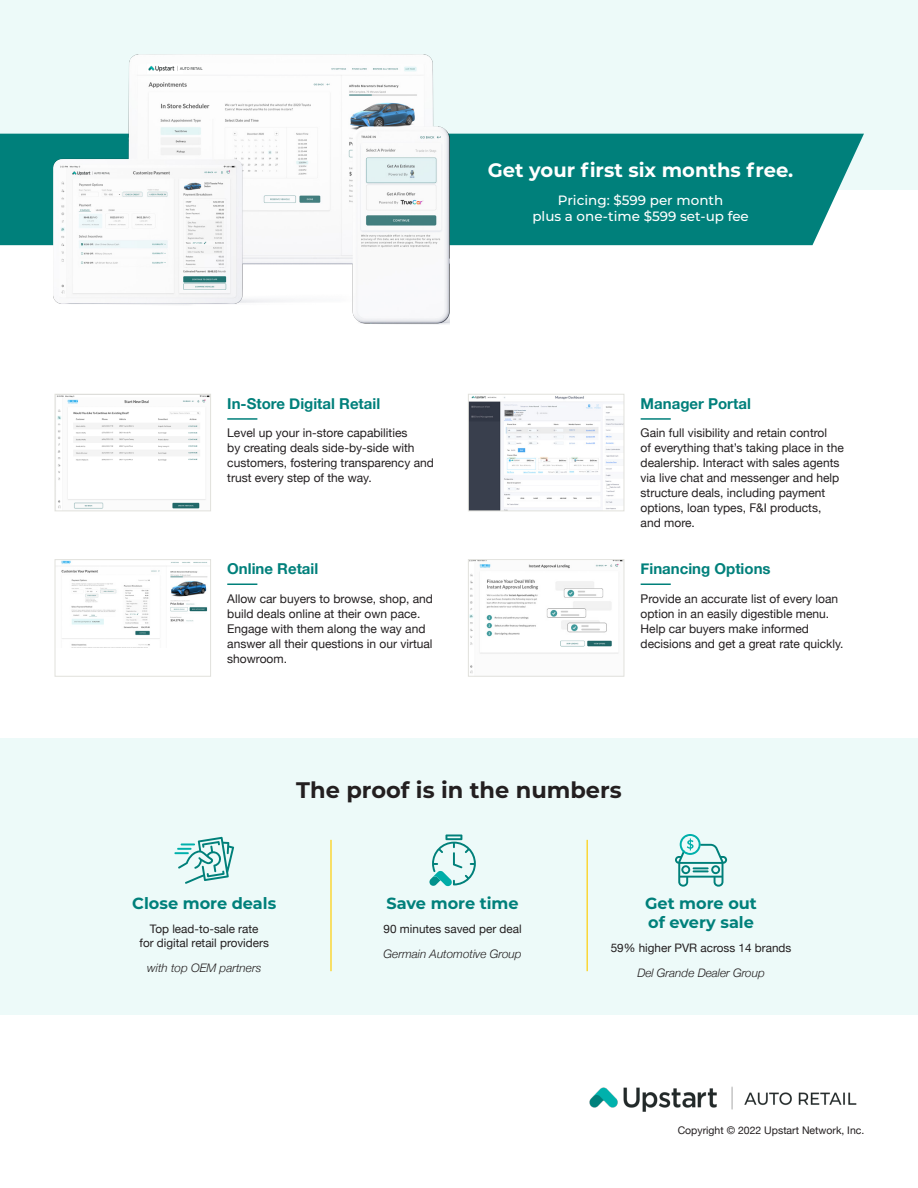
<style>
.page{position:relative;width:918px;height:1188px;background:#fff}
.page>*{position:absolute;margin:0;border:0;box-sizing:border-box;transform-origin:0 0}
.t1{font:700 22.5px "Montserrat";color:#231f20}
.t2{font:700 19.5px "Montserrat";color:#fff}
.t3{font:700 16.05px/19.4px "Montserrat";color:#00807b}
.t4{font:700 15px "Helvetica Neue";color:#00807b}
.t5{font:500 13.5px/16.2px "Montserrat";color:#fff;text-align:center}
.t6{font:12px/15px "Helvetica Neue";color:#231f20}
.t7{font:11.7px/14.1px "Helvetica Neue";color:#231f20;text-align:center}
.t8{font:italic 300 11.7px "Helvetica Neue";color:#231f20}
.t9{font:10.5px "Helvetica Neue";color:#231f20}
</style>
<div class="page">
<div style="left:0;top:0;width:918px;height:189px;background:#edfaf9"></div>
<div style="left:0;top:134px;width:864px;height:111px;background:#00807b"></div>
<img style="left:589px;top:1086px;width:268px;height:26px">
<div style="left:0;top:739px;width:918px;height:276px;background:#edfaf9"></div>
<hr style="left:330px;top:840px;width:2px;height:131px;background:#fc0">
<hr style="left:587px;top:840px;width:1px;height:131px;background:#fc0">
<svg style="left:174px;top:837px;width:60px;height:47px"></svg>
<svg style="left:675px;top:834px;width:52px;height:53px"></svg>
<svg style="left:429px;top:835px;width:47px;height:52px"></svg>
<img style="left:53px;top:54px;width:397px;height:270px">
<img style="left:57px;top:396px;width:152px;height:113px">
<div style="left:55px;top:394px;width:156px;height:117px;border:1px solid #e1e1dc"></div>
<img style="left:61px;top:561px;width:147px;height:85px">
<div style="left:55px;top:559px;width:156px;height:118px;border:1px solid #e1e1dc"></div>
<img style="left:470px;top:396px;width:152px;height:113px">
<div style="left:468px;top:394px;width:156px;height:117px;border:1px solid #e1e1dc"></div>
<img style="left:470px;top:561px;width:152px;height:113px">
<div style="left:468px;top:559px;width:156px;height:118px;border:1px solid #e1e1dc"></div>
<hr style="left:227px;top:418px;width:30px;height:2px;background:#00807a">
<hr style="left:641px;top:418px;width:30px;height:2px;background:#00807a">
<hr style="left:227px;top:584px;width:30px;height:1px;background:#00807a">
<hr style="left:641px;top:584px;width:30px;height:1px;background:#00807a">
<svg style="left:71px;top:170px;width:25px;height:7px"></svg>
<img style="left:73px;top:171px;width:38px;height:5px">
<div style="left:147px;top:64px;width:36px;height:10px;background:#fff"></div>
<img style="left:148px;top:65px;width:55px;height:7px">
<p class="t2" style="left:488px;top:156px;width:307px">Get your first six months free.</p>
<p class="t4" style="left:227px;top:392px;width:154px">In-Store Digital Retail</p>
<p class="t6" style="left:227px;top:426px;width:208px">Level up your in-store capabilities<br>by creating deals side-by-side with customers, fostering transparency and trust every step of the way.</p>
<p class="t4" style="left:227px;top:557px;width:93px">Online Retail</p>
<p class="t6" style="left:227px;top:592px;width:207px">Allow car buyers to browse, shop, and build deals online at their own pace.<br>Engage with them along the way and answer all their questions in our virtual showroom.</p>
<p class="t5" style="left:532px;top:192px;width:218px">Pricing: $599 per month<br>plus a one-time $599 set-up fee</p>
<p class="t4" style="left:641px;top:392px;width:112px">Manager Portal</p>
<p class="t6" style="left:641px;top:426px;width:205px">Gain full visibility and retain control<br>of everything that’s taking place in the dealership. Interact with sales agents via live chat and messenger and help structure deals, including payment options, loan types, F&amp;I products, and more.</p>
<p class="t4" style="left:641px;top:557px;width:131px">Financing Options</p>
<p class="t6" style="left:641px;top:592px;width:204px">Provide an accurate list of every loan option in an easily digestible menu.<br>Help car buyers make informed decisions and get a great rate quickly.</p>
<p class="t1" style="left:296px;top:774px;width:327px">The proof is in the numbers</p>
<p class="t3" style="left:132px;top:892px;width:145px">Close more deals</p>
<p class="t7" style="left:140px;top:923px;width:131px">Top lead-to-sale rate<br>for digital retail providers</p>
<p class="t8" style="left:147px;top:958px;width:116px">with top OEM partners</p>
<p class="t3" style="left:387px;top:892px;width:134px">Save more time</p>
<p class="t7" style="left:384px;top:923px;width:140px">90 minutes saved per deal</p>
<p class="t8" style="left:384px;top:944px;width:140px">Germain Automotive Group</p>
<p class="t3" style="left:645px;top:892px;width:113px">Get more out of every sale</p>
<p class="t7" style="left:611px;top:942px;width:182px">59% higher PVR across 14 brands</p>
<p class="t8" style="left:637px;top:964px;width:129px">Del Grande Dealer Group</p>
<p class="t9" style="left:678px;top:1123px;width:188px">Copyright © 2022 Upstart Network, Inc.</p>
</div>
